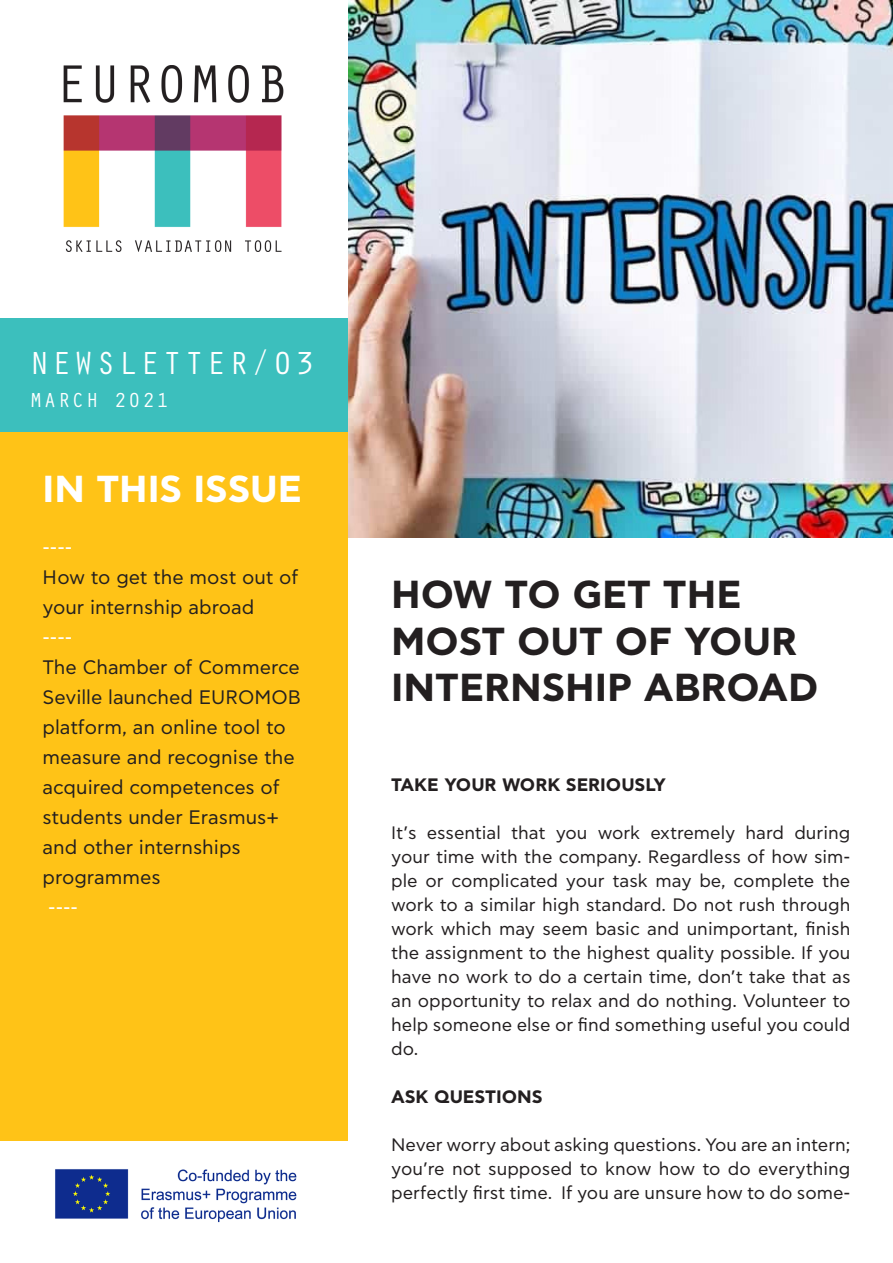
<style>
.page{position:relative;width:893px;height:1263px;background:#fff}
.page>*{position:absolute;margin:0;border:0;box-sizing:border-box;transform-origin:0 0}
.t1{font:700 39px/46.8px "CF Asty Std";color:#231f20}
.t2{font:700 37.5px "CF Asty Std";color:#fff}
.t3{font:33px "Orator Std";letter-spacing:.07em;color:#fff}
.t4{font:21px "Orator Std";letter-spacing:.07em;color:#fff}
.t5{font:19.5px/30px "CF Asty Std";color:#231f20}
.t6{font:19.5px "CF Asty Std";color:#fff}
.t7{font:18px/24px "CF Asty Std";color:#231f20;text-align:justify}
.t8{font:700 18px "CF Asty Std";color:#231f20}
</style>
<div class="page">
<img style="left:347px;top:0;width:546px;height:538px">
<div style="left:0;top:412px;width:348px;height:728px;background:#ffc317"></div>
<div style="left:0;top:317px;width:347px;height:115px;background:#3cbfbd"></div>
<img style="left:55px;top:1169px;width:242px;height:54px">
<img style="left:63px;top:65px;width:221px;height:187px">
<p class="t3" style="left:30px;top:339px;width:287px">NEWSLETTER/03</p>
<p class="t4" style="left:30px;top:385px;width:141px">MARCH 2021</p>
<p class="t2" style="left:43px;top:467px;width:261px">IN THIS ISSUE</p>
<p class="t6" style="left:43px;top:536px;width:31px">----</p>
<p class="t5" style="left:43px;top:563px;width:257px">How to get the most out of your internship abroad</p>
<p class="t6" style="left:43px;top:626px;width:31px">----</p>
<p class="t5" style="left:43px;top:653px;width:260px">The Chamber of Commerce<br>Seville launched EUROMOB platform, an online tool to measure and recognise the acquired competences of students under Erasmus+ and other internships programmes</p>
<p class="t6" style="left:48px;top:896px;width:31px">----</p>
<p class="t1" style="left:391px;top:573px;width:429px">HOW TO GET THE<br>MOST OUT OF YOUR<br>INTERNSHIP ABROAD</p>
<p class="t8" style="left:391px;top:774px;width:276px">TAKE YOUR WORK SERIOUSLY</p>
<p class="t7" style="left:391px;top:822px;width:461px">It’s essential that you work extremely hard during your time with the company. Regardless of how sim&shy;ple or complicated your task may be, complete the work to a similar high standard. Do not rush through work which may seem basic and unimportant, finish the assignment to the highest quality possible. If you have no work to do a certain time, don’t take that as an opportunity to relax and do nothing. Volunteer to help someone else or find something useful you could do.</p>
<p class="t8" style="left:391px;top:1086px;width:153px">ASK QUESTIONS</p>
<p class="t7" style="left:391px;top:1134px;width:461px">Never worry about asking questions. You are an intern; you’re not supposed to know how to do everything perfectly first time. If you are unsure how to do some-</p>
</div>
